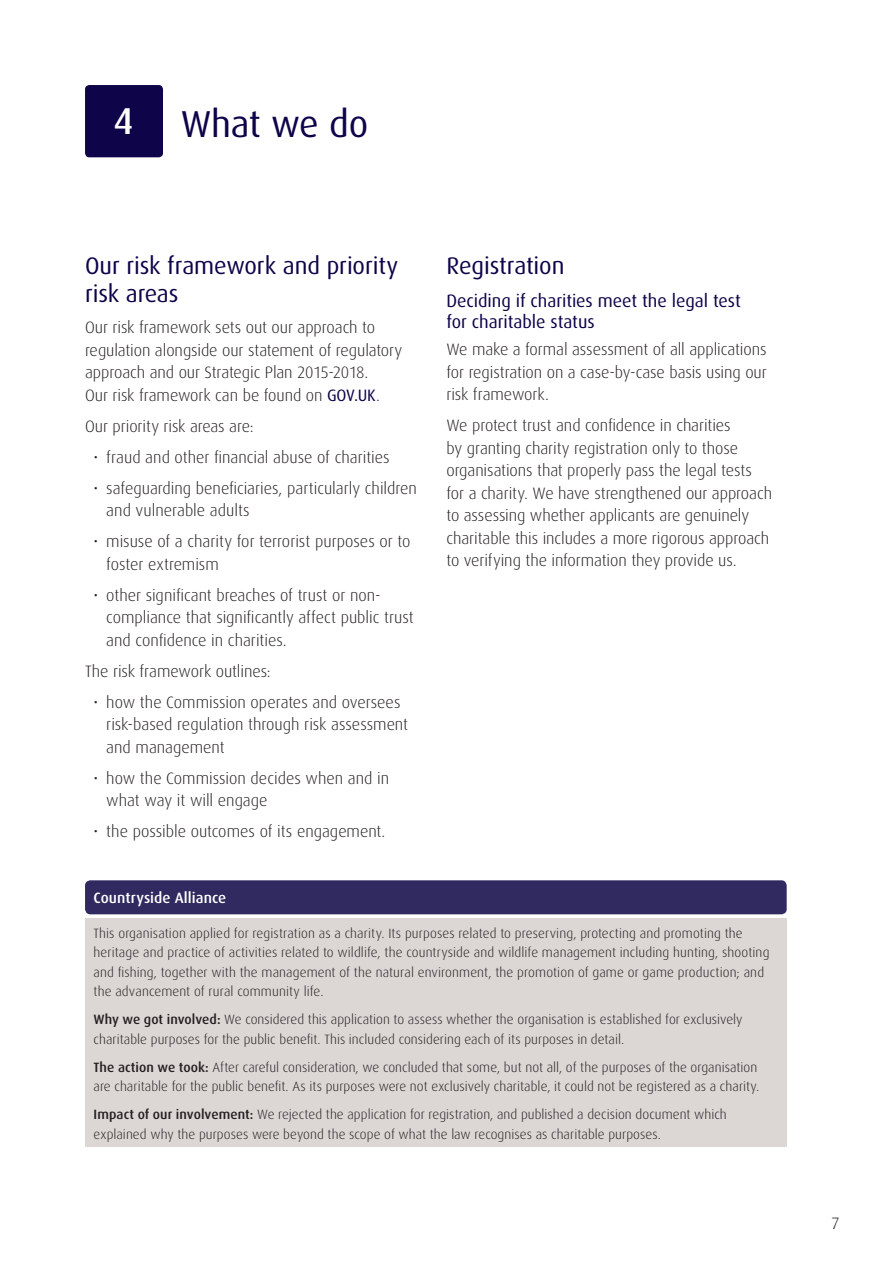
<style>
.page{position:relative;width:893px;height:1263px;background:#fff}
.page>*{position:absolute;margin:0;border:0;box-sizing:border-box;transform-origin:0 0}
.Section_Heading{font:37.5px "Dax";letter-spacing:-.01em;color:#0d0449}
.t1{font:500 37.5px "Dax";color:#fff}
.Text_heading___level{font:24px/28.5px "Dax";letter-spacing:-.005em;color:#0d0449}
.Text_heading___level-2{font:18px/21px "Dax";letter-spacing:-.005em;color:#0d0449}
.Body_Text{font:300 16.5px/22.5px "Dax";letter-spacing:-.005em;color:#231f20}
.Case_Notes_-_Section{font:500 15px "Dax";letter-spacing:.005em;color:#fff}
.Case_Notes_-_Text{font:300 13.5px/19.5px "Dax";letter-spacing:.005em;color:#231f20}
.Case_Notes_-_Section-2{font:300 13.5px/19.5px "Dax";letter-spacing:.01em;color:#231f20}
.s1{font-weight:400;color:#0d0449}
.s2{font-weight:500}
</style>
<div class="page">
<div style="left:85px;top:85px;width:78px;height:72px;background:#0d0449;border-radius:4px"></div>
<div style="left:85px;top:880px;width:702px;height:34px;background:#302a60;border-radius:5px"></div>
<div style="left:85px;top:918px;width:702px;height:229px;background:#dcd7d4"></div>
<p class="t1" style="left:113px;top:100px;width:22px">4</p>
<p class="Section_Heading" style="left:181px;top:103px;width:189px">What we do</p>
<p class="Text_heading___level" style="left:85px;top:251px;width:315px">Our risk framework and priority risk areas</p>
<p class="Body_Text" style="left:85px;top:316px;width:319px">Our risk framework sets out our approach to regulation alongside our statement of regulatory approach and our Strategic Plan 2015-2018.<br>Our risk framework can be found on <span class="s1">GOV.UK</span>.</p>
<p class="Body_Text" style="left:85px;top:415px;width:170px">Our priority risk areas are:</p>
<p class="Body_Text" style="left:94px;top:446px;width:298px">• fraud and other financial abuse of charities</p>
<p class="Body_Text" style="left:106px;top:477px;width:312px;text-indent:-13px">• safeguarding beneficiaries, particularly children and vulnerable adults</p>
<p class="Body_Text" style="left:106px;top:530px;width:306px;text-indent:-13px">• misuse of a charity for terrorist purposes or to foster extremism</p>
<p class="Body_Text" style="left:106px;top:584px;width:309px;text-indent:-13px">• other significant breaches of trust or non&shy;compliance that significantly affect public trust and confidence in charities.</p>
<p class="Body_Text" style="left:85px;top:660px;width:187px">The risk framework outlines:</p>
<p class="Body_Text" style="left:106px;top:691px;width:303px;text-indent:-13px">• how the Commission operates and oversees risk-based regulation through risk assessment and management</p>
<p class="Body_Text" style="left:106px;top:767px;width:284px;text-indent:-13px">• how the Commission decides when and in what way it will engage</p>
<p class="Body_Text" style="left:94px;top:820px;width:293px">• the possible outcomes of its engagement.</p>
<p class="Text_heading___level" style="left:446px;top:251px;width:119px">Registration</p>
<p class="Text_heading___level-2" style="left:446px;top:291px;width:296px">Deciding if charities meet the legal test for charitable status</p>
<p class="Body_Text" style="left:446px;top:338px;width:322px;text-align:justify">We make a formal assessment of all applications for registration on a case-by-case basis using our risk framework.</p>
<p class="Body_Text" style="left:446px;top:414px;width:327px">We protect trust and confidence in charities<br>by granting charity registration only to those organisations that properly pass the legal tests for a charity. We have strengthened our approach to assessing whether applicants are genuinely charitable this includes a more rigorous approach to verifying the information they provide us.</p>
<p class="Case_Notes_-_Section" style="left:94px;top:889px;width:134px">Countryside Alliance</p>
<p class="Case_Notes_-_Section-2" style="left:94px;top:923px;width:677px">This organisation applied for registration as a charity. Its purposes related to preserving, protecting and promoting the heritage and practice of activities related to wildlife, the countryside and wildlife management including hunting, shooting and fishing, together with the management of the natural environment, the promotion of game or game production; and the advancement of rural community life.</p>
<p class="Case_Notes_-_Text" style="left:94px;top:1010px;width:650px"><span class="s2">Why we got involved:</span> We considered this application to assess whether the organisation is established for exclusively charitable purposes for the public benefit. This included considering each of its purposes in detail.</p>
<p class="Case_Notes_-_Text" style="left:94px;top:1057px;width:667px"><span class="s2">The action we took:</span> After careful consideration, we concluded that some, but not all, of the purposes of the organisation are charitable for the public benefit. As its purposes were not exclusively charitable, it could not be registered as a charity.</p>
<p class="Case_Notes_-_Text" style="left:94px;top:1105px;width:635px"><span class="s2">Impact of our involvement:</span> We rejected the application for registration, and published a decision document which explained why the purposes were beyond the scope of what the law recognises as charitable purposes.</p>
<p class="Body_Text" style="left:831px;top:1212px;width:10px">7</p>
</div>
